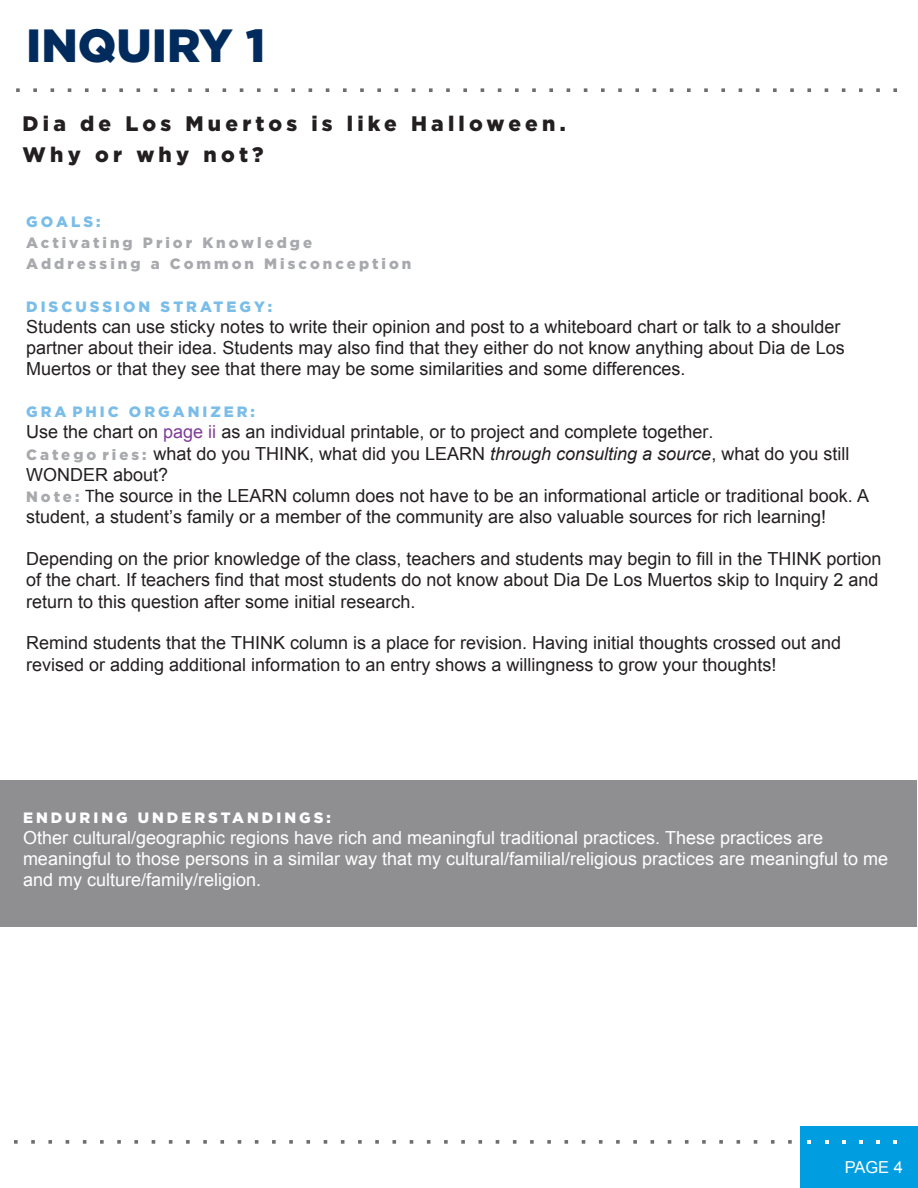
<style>
.page{position:relative;width:918px;height:1188px;background:#fff}
.page>*{position:absolute;margin:0;border:0;box-sizing:border-box;transform-origin:0 0}
.t1{font:900 46.5px "Gotham";color:#002b5c}
.t2{font:900 21px/31.5px "Gotham";letter-spacing:.2em;color:#231f20}
.t3{font:18px/21px "Arial";color:#231f20}
.t4{font:18px/21px "Arial";color:#fff}
.t5{font:16.5px "Arial";color:#fff}
.t6{font:900 15px/21px "Gotham";letter-spacing:.2em;color:#a8a9ad}
.t7{font:900 15px "Gotham";letter-spacing:.2em;color:#79bde8}
.t8{font:900 15px "Gotham";letter-spacing:.2em;color:#fff}
.s1{color:#7e3e98}
.s2{font-family:"Gotham";font-weight:900;font-size:15px;color:#a8a9ad}
.s3{font-style:italic}
.s4{font-family:"Myriad Pro"}
</style>
<div class="page">
<div style="left:1px;top:781px;width:916px;height:146px;background:#8f8f91"></div>
<svg style="left:601px;top:88px;width:4px;height:4px"></svg>
<svg style="left:618px;top:88px;width:4px;height:4px"></svg>
<svg style="left:635px;top:88px;width:4px;height:4px"></svg>
<svg style="left:653px;top:88px;width:3px;height:4px"></svg>
<svg style="left:584px;top:88px;width:3px;height:4px"></svg>
<svg style="left:515px;top:88px;width:4px;height:4px"></svg>
<svg style="left:567px;top:88px;width:3px;height:4px"></svg>
<svg style="left:481px;top:88px;width:3px;height:4px"></svg>
<svg style="left:498px;top:88px;width:3px;height:4px"></svg>
<svg style="left:549px;top:88px;width:4px;height:4px"></svg>
<svg style="left:670px;top:88px;width:3px;height:4px"></svg>
<svg style="left:532px;top:88px;width:4px;height:4px"></svg>
<svg style="left:790px;top:88px;width:4px;height:4px"></svg>
<svg style="left:825px;top:88px;width:3px;height:4px"></svg>
<svg style="left:842px;top:88px;width:3px;height:4px"></svg>
<svg style="left:807px;top:88px;width:4px;height:4px"></svg>
<svg style="left:687px;top:88px;width:4px;height:4px"></svg>
<svg style="left:893px;top:88px;width:4px;height:4px"></svg>
<svg style="left:876px;top:88px;width:4px;height:4px"></svg>
<svg style="left:859px;top:88px;width:4px;height:4px"></svg>
<svg style="left:721px;top:88px;width:4px;height:4px"></svg>
<svg style="left:704px;top:88px;width:4px;height:4px"></svg>
<svg style="left:773px;top:88px;width:4px;height:4px"></svg>
<svg style="left:463px;top:88px;width:4px;height:4px"></svg>
<svg style="left:756px;top:88px;width:3px;height:4px"></svg>
<svg style="left:739px;top:88px;width:3px;height:4px"></svg>
<svg style="left:309px;top:88px;width:3px;height:4px"></svg>
<svg style="left:119px;top:88px;width:4px;height:4px"></svg>
<svg style="left:154px;top:88px;width:3px;height:4px"></svg>
<svg style="left:137px;top:88px;width:3px;height:4px"></svg>
<svg style="left:188px;top:88px;width:4px;height:4px"></svg>
<svg style="left:171px;top:88px;width:4px;height:4px"></svg>
<svg style="left:68px;top:88px;width:3px;height:4px"></svg>
<svg style="left:102px;top:88px;width:4px;height:4px"></svg>
<svg style="left:33px;top:88px;width:4px;height:4px"></svg>
<svg style="left:16px;top:88px;width:4px;height:4px"></svg>
<svg style="left:85px;top:88px;width:4px;height:4px"></svg>
<svg style="left:51px;top:88px;width:3px;height:4px"></svg>
<svg style="left:205px;top:88px;width:4px;height:4px"></svg>
<svg style="left:377px;top:88px;width:4px;height:4px"></svg>
<svg style="left:360px;top:88px;width:4px;height:4px"></svg>
<svg style="left:343px;top:88px;width:4px;height:4px"></svg>
<svg style="left:446px;top:88px;width:4px;height:4px"></svg>
<svg style="left:429px;top:88px;width:4px;height:4px"></svg>
<svg style="left:395px;top:88px;width:3px;height:4px"></svg>
<svg style="left:412px;top:88px;width:3px;height:4px"></svg>
<svg style="left:240px;top:88px;width:3px;height:4px"></svg>
<svg style="left:257px;top:88px;width:4px;height:4px"></svg>
<svg style="left:223px;top:88px;width:3px;height:4px"></svg>
<svg style="left:326px;top:88px;width:3px;height:4px"></svg>
<svg style="left:291px;top:88px;width:4px;height:4px"></svg>
<svg style="left:274px;top:88px;width:4px;height:4px"></svg>
<div style="left:800px;top:1127px;width:118px;height:61px;background:#009ee1"></div>
<svg style="left:876px;top:1141px;width:4px;height:3px"></svg>
<svg style="left:859px;top:1141px;width:4px;height:3px"></svg>
<svg style="left:842px;top:1141px;width:4px;height:3px"></svg>
<svg style="left:530px;top:1140px;width:4px;height:4px"></svg>
<svg style="left:513px;top:1140px;width:4px;height:4px"></svg>
<svg style="left:547px;top:1140px;width:4px;height:4px"></svg>
<svg style="left:565px;top:1140px;width:3px;height:4px"></svg>
<svg style="left:582px;top:1140px;width:3px;height:4px"></svg>
<svg style="left:599px;top:1140px;width:4px;height:4px"></svg>
<svg style="left:427px;top:1140px;width:3px;height:4px"></svg>
<svg style="left:496px;top:1140px;width:3px;height:4px"></svg>
<svg style="left:444px;top:1140px;width:4px;height:4px"></svg>
<svg style="left:461px;top:1140px;width:4px;height:4px"></svg>
<svg style="left:478px;top:1140px;width:4px;height:4px"></svg>
<svg style="left:788px;top:1140px;width:4px;height:4px"></svg>
<svg style="left:737px;top:1140px;width:3px;height:4px"></svg>
<svg style="left:616px;top:1140px;width:4px;height:4px"></svg>
<svg style="left:410px;top:1140px;width:3px;height:4px"></svg>
<svg style="left:771px;top:1140px;width:4px;height:4px"></svg>
<svg style="left:719px;top:1140px;width:4px;height:4px"></svg>
<svg style="left:754px;top:1140px;width:3px;height:4px"></svg>
<svg style="left:633px;top:1140px;width:4px;height:4px"></svg>
<svg style="left:651px;top:1140px;width:3px;height:4px"></svg>
<svg style="left:668px;top:1140px;width:3px;height:4px"></svg>
<svg style="left:685px;top:1140px;width:4px;height:4px"></svg>
<svg style="left:702px;top:1140px;width:4px;height:4px"></svg>
<svg style="left:100px;top:1140px;width:4px;height:4px"></svg>
<svg style="left:134px;top:1140px;width:4px;height:4px"></svg>
<svg style="left:152px;top:1140px;width:3px;height:4px"></svg>
<svg style="left:169px;top:1140px;width:3px;height:4px"></svg>
<svg style="left:117px;top:1140px;width:4px;height:4px"></svg>
<svg style="left:14px;top:1140px;width:4px;height:4px"></svg>
<svg style="left:83px;top:1140px;width:3px;height:4px"></svg>
<svg style="left:31px;top:1140px;width:4px;height:4px"></svg>
<svg style="left:186px;top:1140px;width:4px;height:4px"></svg>
<svg style="left:48px;top:1140px;width:4px;height:4px"></svg>
<svg style="left:66px;top:1140px;width:3px;height:4px"></svg>
<svg style="left:220px;top:1140px;width:4px;height:4px"></svg>
<svg style="left:203px;top:1140px;width:4px;height:4px"></svg>
<svg style="left:306px;top:1140px;width:4px;height:4px"></svg>
<svg style="left:324px;top:1140px;width:3px;height:4px"></svg>
<svg style="left:358px;top:1140px;width:4px;height:4px"></svg>
<svg style="left:375px;top:1140px;width:4px;height:4px"></svg>
<svg style="left:341px;top:1140px;width:3px;height:4px"></svg>
<svg style="left:255px;top:1140px;width:3px;height:4px"></svg>
<svg style="left:238px;top:1140px;width:3px;height:4px"></svg>
<svg style="left:289px;top:1140px;width:4px;height:4px"></svg>
<svg style="left:392px;top:1140px;width:4px;height:4px"></svg>
<svg style="left:272px;top:1140px;width:4px;height:4px"></svg>
<h1 class="t1" style="left:26px;top:14px;width:241px">INQUIRY 1</h1>
<p class="t2" style="left:23px;top:107px;width:544px">Dia de Los Muertos is like Halloween.<br>Why or why not?</p>
<p class="t7" style="left:26px;top:211px;width:76px">GOALS:</p>
<p class="t6" style="left:26px;top:232px;width:387px">Activating Prior Knowledge<br>Addressing a Common Misconception</p>
<p class="t7" style="left:26px;top:296px;width:248px">DISCUSSION STRATEGY:</p>
<p class="t3" style="left:26px;top:316px;width:820px">Students can use sticky notes to write their opinion and post to a whiteboard chart or talk to a shoulder partner about their idea. Students may also find that they either do not know anything about Dia de Los<br>Muertos or that they see that there may be some similarities and some differences.</p>
<p class="t7" style="left:26px;top:402px;width:230px">GRA PHIC ORGANIZER:</p>
<p class="t3" style="left:26px;top:422px;width:844px">Use the chart on <span class="s1">page ii</span> as an individual printable, or to project and complete together.<br><span class="s2">C a t e g o r i e s :</span> what do you THINK, what did you LEARN <span class="s3">through consulting a source</span>, what do you still WONDER about?<br><span class="s2">N o t e :</span> <span class="s4">T</span>he source in the LEARN column does not have to be an informational article or traditional book. A student, a student’s family or a member of the community are also valuable sources for rich learning!</p>
<p class="t3" style="left:26px;top:549px;width:857px">Depending on the prior knowledge of the class, teachers and students may begin to fill in the THINK portion of the chart. If teachers find that most students do not know about Dia De Los Muertos skip to Inquiry 2 and return to this question after some initial research.</p>
<p class="t3" style="left:26px;top:633px;width:817px">Remind students that the THINK column is a place for revision. Having initial thoughts crossed out and revised or adding additional information to an entry shows a willingness to grow your thoughts!</p>
<p class="t8" style="left:23px;top:808px;width:309px">ENDURING UNDERSTANDINGS:</p>
<p class="t4" style="left:23px;top:828px;width:867px">Other cultural/geographic regions have rich and meaningful traditional practices. These practices are meaningful to those persons in a similar way that my cultural/familial/religious practices are meaningful to me and my culture/family/religion.</p>
<p class="t5" style="left:845px;top:1157px;width:60px">PAGE 4</p>
</div>
